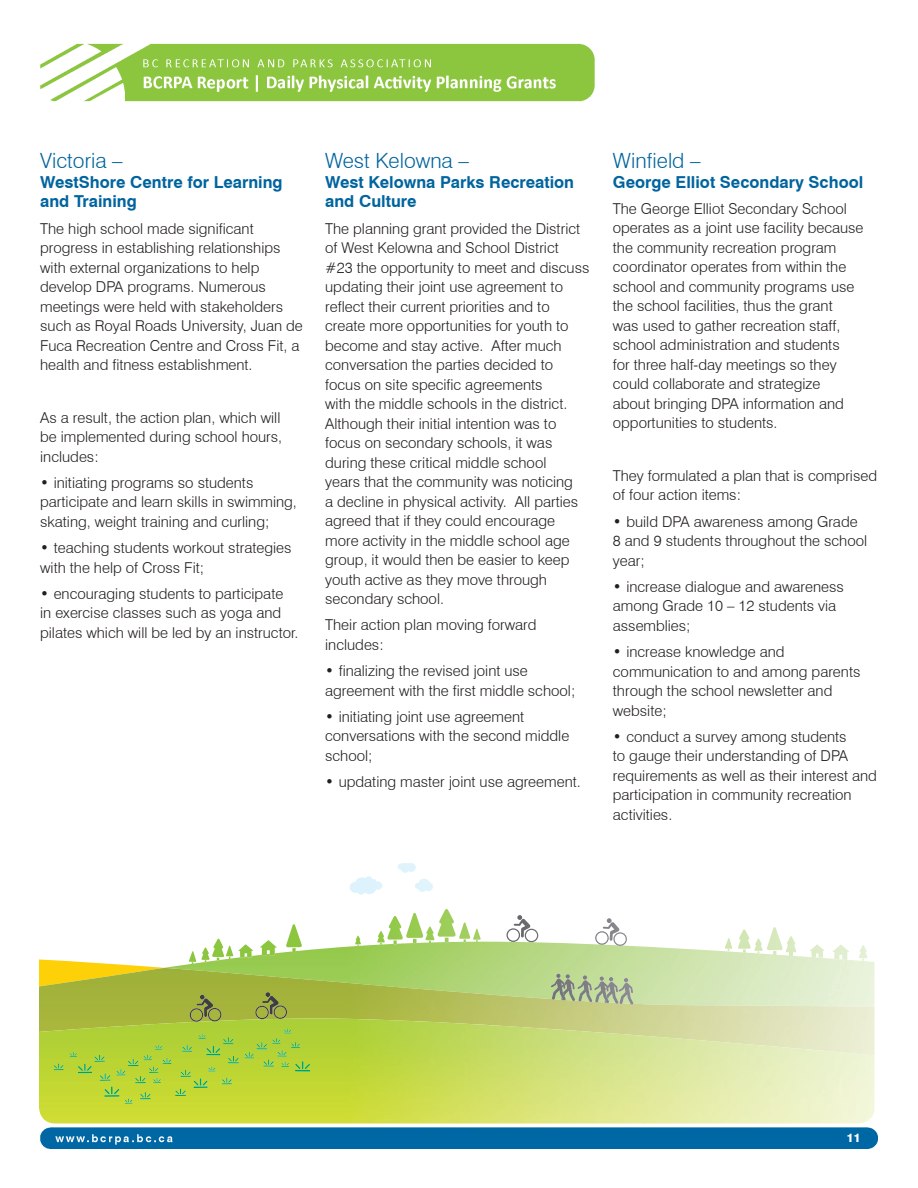
<style>
.page{position:relative;width:918px;height:1188px;background:#fff}
.page>*{position:absolute;margin:0;border:0;box-sizing:border-box;transform-origin:0 0}
.t1{font:300 21px "Swiss 721 BT";color:#00649e}
.t2{font:700 16.5px/19.8px "Swiss 721 BT";color:#00649e}
.t3{font:300 15px/19.5px "Swiss 721 BT";color:#231f20}
.t4{font:800 12px "Swiss 721 BT";color:#fff}
</style>
<div class="page">
<img style="left:40px;top:43px;width:838px;height:1106px">
<svg style="left:40px;top:956px;width:834px;height:12px;background:#dbebc4"></svg>
<img style="left:39px;top:959px;width:125px;height:9px">
<img style="left:164px;top:942px;width:457px;height:26px">
<img style="left:39px;top:968px;width:835px;height:68px">
<img style="left:39px;top:1018px;width:606px;height:106px">
<img style="left:643px;top:1036px;width:231px;height:88px">
<svg style="left:506px;top:915px;width:32px;height:27px"></svg>
<svg style="left:415px;top:879px;width:18px;height:13px"></svg>
<svg style="left:245px;top:1028px;width:65px;height:44px;background:#a8cf3d"></svg>
<svg style="left:377px;top:909px;width:104px;height:36px"></svg>
<svg style="left:355px;top:936px;width:6px;height:10px"></svg>
<svg style="left:725px;top:938px;width:7px;height:13px"></svg>
<svg style="left:738px;top:927px;width:58px;height:29px"></svg>
<svg style="left:810px;top:944px;width:14px;height:14px"></svg>
<svg style="left:551px;top:974px;width:82px;height:31px;background:#acba93"></svg>
<svg style="left:350px;top:876px;width:33px;height:19px"></svg>
<svg style="left:397px;top:859px;width:19px;height:14px"></svg>
<svg style="left:54px;top:1063px;width:10px;height:7px"></svg>
<svg style="left:833px;top:945px;width:16px;height:15px"></svg>
<svg style="left:260px;top:940px;width:17px;height:15px"></svg>
<svg style="left:255px;top:992px;width:32px;height:27px"></svg>
<svg style="left:595px;top:918px;width:32px;height:28px"></svg>
<svg style="left:190px;top:995px;width:32px;height:27px"></svg>
<svg style="left:859px;top:945px;width:8px;height:16px"></svg>
<svg style="left:70px;top:1034px;width:169px;height:70px;background:#b2d339"></svg>
<svg style="left:286px;top:924px;width:16px;height:28px"></svg>
<svg style="left:189px;top:939px;width:64px;height:25px"></svg>
<p class="t1" style="left:40px;top:148px;width:84px">Victoria –</p>
<p class="t2" style="left:40px;top:172px;width:244px">WestShore Centre for Learning and Training</p>
<p class="t3" style="left:40px;top:218px;width:264px">The high school made significant progress in establishing relationships with external organizations to help develop DPA programs. Numerous meetings were held with stakeholders such as Royal Roads University, Juan de Fuca Recreation Centre and Cross Fit, a health and fitness establishment.</p>
<p class="t3" style="left:40px;top:407px;width:244px">As a result, the action plan, which will be implemented during school hours, includes:</p>
<p class="t3" style="left:40px;top:473px;width:258px">• initiating programs so students participate and learn skills in swimming, skating, weight training and curling;</p>
<p class="t3" style="left:40px;top:538px;width:253px">• teaching students workout strategies with the help of Cross Fit;</p>
<p class="t3" style="left:40px;top:584px;width:260px">• encouraging students to participate<br>in exercise classes such as yoga and pilates which will be led by an instructor.</p>
<p class="t1" style="left:325px;top:148px;width:145px">West Kelowna –</p>
<p class="t2" style="left:325px;top:172px;width:250px">West Kelowna Parks Recreation and Culture</p>
<p class="t3" style="left:325px;top:218px;width:266px">The planning grant provided the District of West Kelowna and School District #23 the opportunity to meet and discuss updating their joint use agreement to reflect their current priorities and to create more opportunities for youth to become and stay active. After much conversation the parties decided to focus on site specific agreements<br>with the middle schools in the district.<br>Although their initial intention was to focus on secondary schools, it was during these critical middle school<br>years that the community was noticing<br>a decline in physical activity. All parties agreed that if they could encourage more activity in the middle school age group, it would then be easier to keep youth active as they move through secondary school.</p>
<p class="t3" style="left:325px;top:615px;width:213px">Their action plan moving forward includes:</p>
<p class="t3" style="left:325px;top:661px;width:252px">• finalizing the revised joint use agreement with the first middle school;</p>
<p class="t3" style="left:325px;top:707px;width:246px">• initiating joint use agreement conversations with the second middle school;</p>
<p class="t3" style="left:325px;top:772px;width:257px">• updating master joint use agreement.</p>
<p class="t1" style="left:613px;top:148px;width:89px">Winfield –</p>
<p class="t2" style="left:613px;top:172px;width:252px">George Elliot Secondary School</p>
<p class="t3" style="left:613px;top:199px;width:252px">The George Elliot Secondary School operates as a joint use facility because the community recreation program coordinator operates from within the school and community programs use the school facilities, thus the grant<br>was used to gather recreation staff, school administration and students<br>for three half-day meetings so they could collaborate and strategize<br>about bringing DPA information and opportunities to students.</p>
<p class="t3" style="left:613px;top:466px;width:266px">They formulated a plan that is comprised of four action items:</p>
<p class="t3" style="left:613px;top:511px;width:256px">• build DPA awareness among Grade<br>8 and 9 students throughout the school year;</p>
<p class="t3" style="left:613px;top:577px;width:232px">• increase dialogue and awareness among Grade 10 – 12 students via assemblies;</p>
<p class="t3" style="left:613px;top:642px;width:249px">• increase knowledge and communication to and among parents through the school newsletter and website;</p>
<p class="t3" style="left:613px;top:727px;width:266px">• conduct a survey among students<br>to gauge their understanding of DPA requirements as well as their interest and participation in community recreation activities.</p>
<p class="t4" style="left:847px;top:1131px;width:16px">11</p>
</div>
